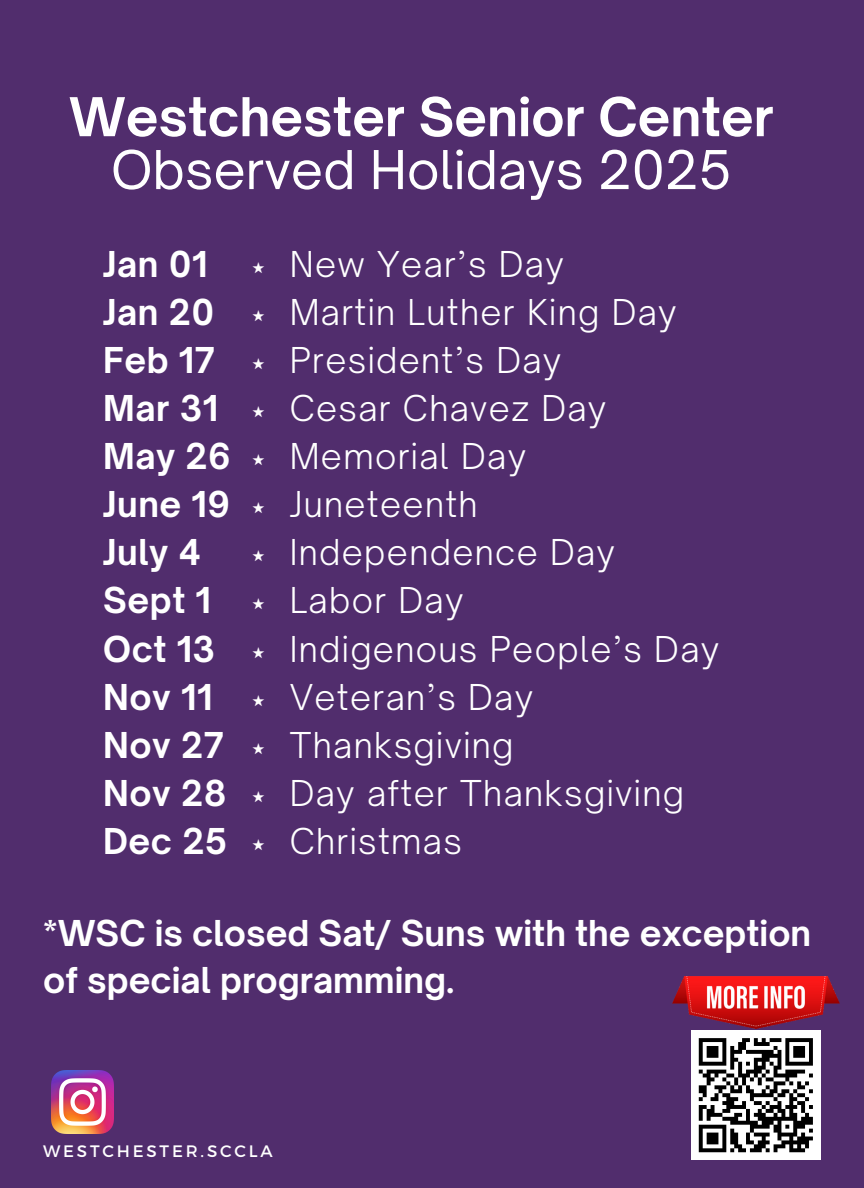
<style>
.page{position:relative;width:864px;height:1188px;background:#512d6d}
.page>*{position:absolute;margin:0;border:0;box-sizing:border-box;transform-origin:0 0}
.t1{font:700 51.15px/52.8px "Open Sauce One";color:#fff;text-align:center}
.t2{font:300 34.2px "Open Sauce One";letter-spacing:.04em;color:#fff}
.t3{font:700 34.2px/47.2px "Open Sauce One";color:#fff}
.t4{font:16.65px "Montserrat";letter-spacing:.17em;color:#fff}
.s1{font-weight:400}
.s2{font-family:"Free Sans";font-weight:400}
</style>
<div class="page">
<img style="left:51px;top:1071px;width:62px;height:62px">
<div style="left:691px;top:1030px;width:130px;height:130px;background:#fff"></div>
<svg style="left:698px;top:1038px;width:115px;height:115px"></svg>
<img style="left:673px;top:977px;width:166px;height:51px">
<h2 class="t1" style="left:69px;top:90px;width:706px">Westchester Senior Center<br><span class="s1">Observed Holidays 2025</span></h2>
<h1 class="t3" style="left:103px;top:240px;width:106px">Jan 01</h1>
<h2 class="t3" style="left:103px;top:288px;width:112px">Jan 20</h2>
<h3 class="t2" style="left:250px;top:243px;width:315px"><span class="s2">⋆</span> New Year’s Day</h3>
<h2 class="t2" style="left:250px;top:291px;width:428px"><span class="s2">⋆</span> Martin Luther King Day</h2>
<h3 class="t3" style="left:103px;top:336px;width:113px">Feb 17</h3>
<h2 class="t2" style="left:250px;top:339px;width:313px"><span class="s2">⋆</span> President’s Day</h2>
<h3 class="t3" style="left:103px;top:384px;width:116px">Mar 31</h3>
<h2 class="t2" style="left:250px;top:387px;width:358px"><span class="s2">⋆</span> Cesar Chavez Day</h2>
<h3 class="t3" style="left:103px;top:433px;width:129px">May 26</h3>
<h2 class="t2" style="left:250px;top:435px;width:277px"><span class="s2">⋆</span> Memorial Day</h2>
<h3 class="t3" style="left:103px;top:481px;width:128px">June 19</h3>
<h2 class="t2" style="left:250px;top:483px;width:229px"><span class="s2">⋆</span> Juneteenth</h2>
<h3 class="t3" style="left:103px;top:529px;width:99px">July 4</h3>
<h2 class="t2" style="left:250px;top:531px;width:366px"><span class="s2">⋆</span> Independence Day</h2>
<h3 class="t3" style="left:103px;top:577px;width:109px">Sept 1</h3>
<h2 class="t2" style="left:250px;top:579px;width:215px"><span class="s2">⋆</span> Labor Day</h2>
<h3 class="t3" style="left:103px;top:625px;width:113px">Oct 13</h3>
<h2 class="t2" style="left:250px;top:627px;width:470px"><span class="s2">⋆</span> Indigenous People’s Day</h2>
<h3 class="t3" style="left:103px;top:673px;width:111px">Nov 11</h3>
<h2 class="t2" style="left:250px;top:676px;width:284px"><span class="s2">⋆</span> Veteran’s Day</h2>
<h3 class="t3" style="left:103px;top:721px;width:122px">Nov 27</h3>
<h2 class="t2" style="left:250px;top:724px;width:265px"><span class="s2">⋆</span> Thanksgiving</h2>
<h3 class="t3" style="left:103px;top:769px;width:125px">Nov 28</h3>
<h2 class="t2" style="left:250px;top:772px;width:435px"><span class="s2">⋆</span> Day after Thanksgiving</h2>
<h3 class="t3" style="left:103px;top:817px;width:126px">Dec 25</h3>
<h2 class="t2" style="left:250px;top:820px;width:213px"><span class="s2">⋆</span> Christmas</h2>
<p class="t3" style="left:43px;top:909px;width:770px">*WSC is closed Sat/ Suns with the exception of special programming.</p>
<h3 class="t4" style="left:43px;top:1140px;width:231px">WESTCHESTER.SCCLA</h3>
</div>
